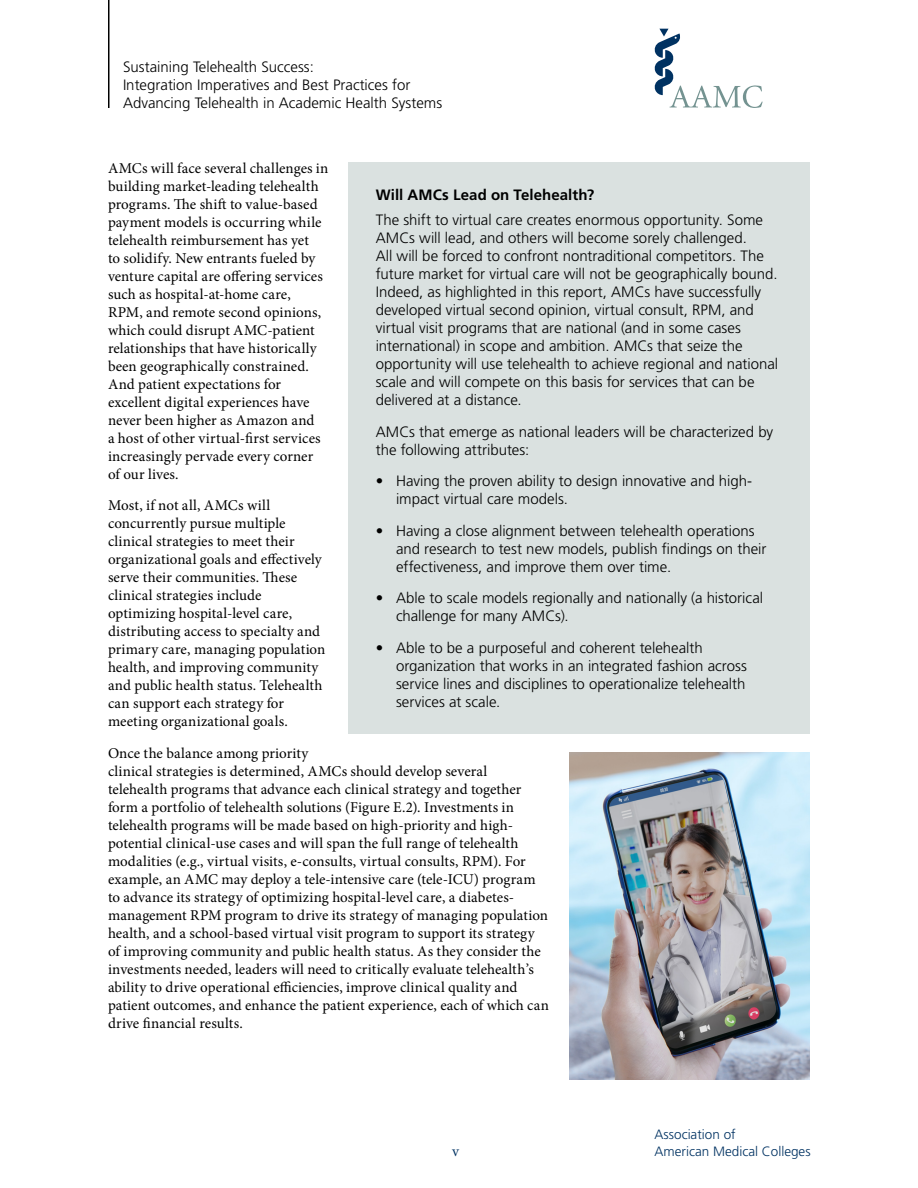
<style>
.page{position:relative;width:918px;height:1188px;background:#fff}
.page>*{position:absolute;margin:0;border:0;box-sizing:border-box;transform-origin:0 0}
.Body_Copy{font:15px/18px "Minion Pro";letter-spacing:.005em;color:#000}
.Box_Text{font:300 15px/18px "Frutiger LT Std";color:#000}
.Box_Heading_1{font:700 15px "Frutiger LT Std";letter-spacing:.005em;color:#000}
.t1{font:15px "Minion Pro";color:#003262}
.t2{font:300 13.5px "Frutiger LT Std";color:#003262}
</style>
<div class="page">
<svg style="left:655px;top:29px;width:108px;height:79px"></svg>
<hr style="left:108px;top:0;width:2px;height:108px;background:#000">
<img style="left:569px;top:753px;width:241px;height:327px">
<div style="left:349px;top:162px;width:461px;height:572px;background:#dae1e0"></div>
<p class="Box_Text" style="left:123px;top:58px;width:321px">Sustaining Telehealth Success:<br>Integration Imperatives and Best Practices for<br>Advancing Telehealth in Academic Health Systems</p>
<p class="Body_Copy" style="left:108px;top:159px;width:222px">AMCs will face several challenges in building market-leading telehealth programs. The shift to value-based payment models is occurring while telehealth reimbursement has yet<br>to solidify. New entrants fueled by venture capital are offering services such as hospital-at-home care, RPM, and remote second opinions, which could disrupt AMC-patient relationships that have historically been geographically constrained.<br>And patient expectations for excellent digital experiences have never been higher as Amazon and<br>a host of other virtual-first services increasingly pervade every corner of our lives.</p>
<p class="Body_Copy" style="left:108px;top:497px;width:219px">Most, if not all, AMCs will concurrently pursue multiple clinical strategies to meet their organizational goals and effectively serve their communities. These clinical strategies include optimizing hospital-level care, distributing access to specialty and primary care, managing population health, and improving community and public health status. Telehealth can support each strategy for meeting organizational goals.</p>
<p class="Body_Copy" style="left:108px;top:744px;width:443px">Once the balance among priority<br>clinical strategies is determined, AMCs should develop several telehealth programs that advance each clinical strategy and together form a portfolio of telehealth solutions (Figure E.2). Investments in telehealth programs will be made based on high-priority and high&shy;potential clinical-use cases and will span the full range of telehealth modalities (e.g., virtual visits, e-consults, virtual consults, RPM). For example, an AMC may deploy a tele-intensive care (tele-ICU) program to advance its strategy of optimizing hospital-level care, a diabetes&shy;management RPM program to drive its strategy of managing population health, and a school-based virtual visit program to support its strategy of improving community and public health status. As they consider the investments needed, leaders will need to critically evaluate telehealth’s ability to drive operational efficiencies, improve clinical quality and patient outcomes, and enhance the patient experience, each of which can drive financial results.</p>
<p class="Box_Heading_1" style="left:376px;top:186px;width:220px">Will AMCs Lead on Telehealth?</p>
<p class="Box_Text" style="left:376px;top:211px;width:404px">The shift to virtual care creates enormous opportunity. Some AMCs will lead, and others will become sorely challenged.<br>All will be forced to confront nontraditional competitors. The future market for virtual care will not be geographically bound.<br>Indeed, as highlighted in this report, AMCs have successfully developed virtual second opinion, virtual consult, RPM, and virtual visit programs that are national (and in some cases international) in scope and ambition. AMCs that seize the opportunity will use telehealth to achieve regional and national scale and will compete on this basis for services that can be delivered at a distance.</p>
<p class="Box_Text" style="left:376px;top:423px;width:399px">AMCs that emerge as national leaders will be characterized by the following attributes:</p>
<p class="Box_Text" style="left:396px;top:472px;width:358px;text-indent:-20px">• Having the proven ability to design innovative and high&shy;impact virtual care models.</p>
<p class="Box_Text" style="left:396px;top:522px;width:372px;text-indent:-20px">• Having a close alignment between telehealth operations and research to test new models, publish findings on their effectiveness, and improve them over time.</p>
<p class="Box_Text" style="left:396px;top:589px;width:369px;text-indent:-20px">• Able to scale models regionally and nationally (a historical challenge for many AMCs).</p>
<p class="Box_Text" style="left:396px;top:639px;width:352px;text-indent:-20px">• Able to be a purposeful and coherent telehealth organization that works in an integrated fashion across service lines and disciplines to operationalize telehealth services at scale.</p>
<p class="t2" style="left:655px;top:1127px;width:83px">Association of</p>
<p class="t1" style="left:452px;top:1141px;width:8px">v</p>
<p class="t2" style="left:655px;top:1143px;width:158px">American Medical Colleges</p>
</div>
